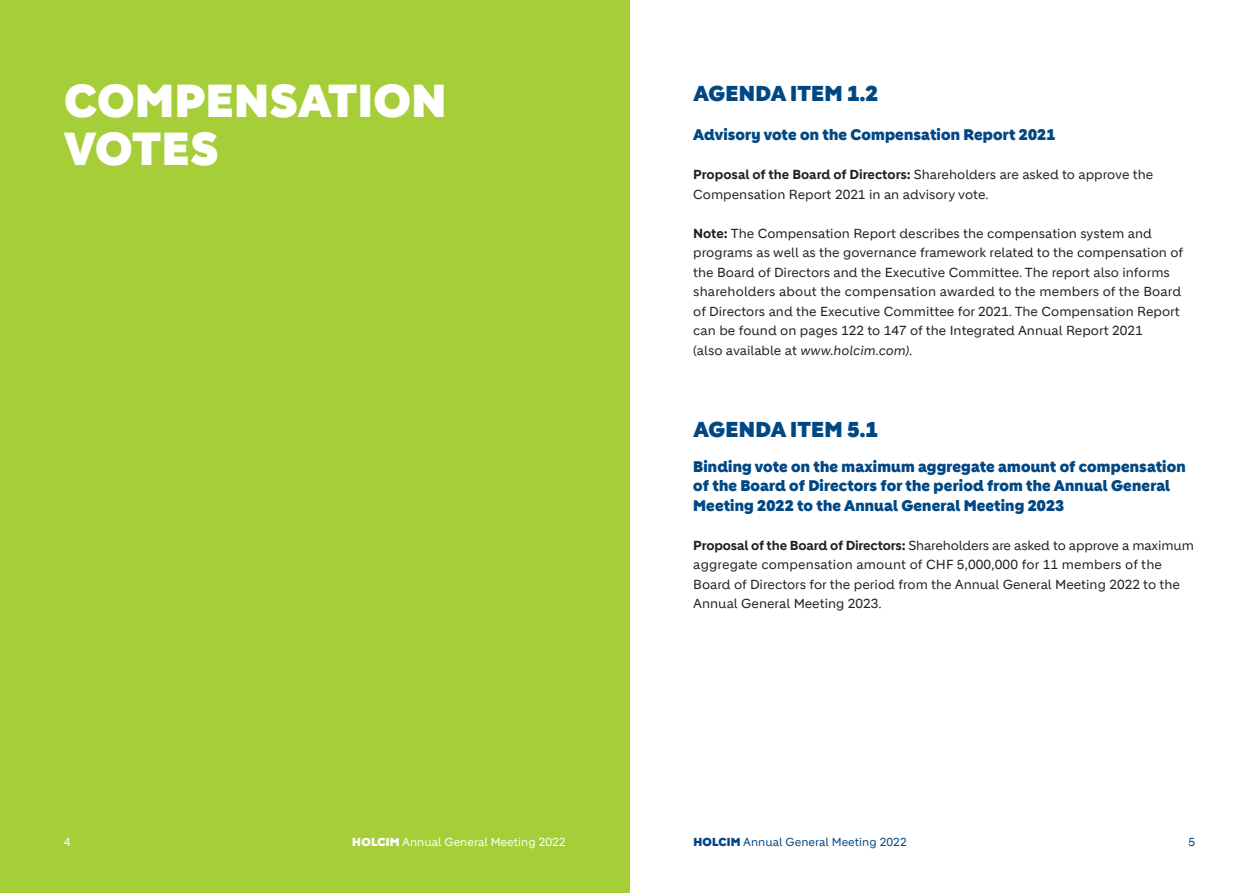
<style>
.page{position:relative;width:1259px;height:893px;background:#fff}
.page>*{position:absolute;margin:0;border:0;box-sizing:border-box;transform-origin:0 0}
.t1{font:900 45px/48px "Holcim Headline";letter-spacing:.01em;color:#fff}
.t2{font:900 21px "Holcim Headline";letter-spacing:.01em;color:#004884}
.t3{font:900 15px/19.5px "Holcim Headline";letter-spacing:.01em;color:#004884}
.t4{font:12.75px/19.5px "Holcim";color:#231f20}
.t5{font:11.25px "Holcim";color:#fff}
.t6{font:11.25px "Holcim";color:#004884}
.s1{font-weight:700}
.s2{font-style:italic}
.s3{font-family:"Holcim Headline";font-weight:900}
</style>
<div class="page">
<div style="left:0;top:0;width:629px;height:893px;background:#a6ce39"></div>
<h1 class="t1" style="left:64px;top:77px;width:384px">COMPENSATION<br>VOTES</h1>
<h2 class="t2" style="left:693px;top:82px;width:186px">AGENDA ITEM 1.2</h2>
<p class="t3" style="left:693px;top:125px;width:363px">Advisory vote on the Compensation Report 2021</p>
<p class="t4" style="left:693px;top:165px;width:461px"><span class="s1">Proposal of the Board of Directors:</span> Shareholders are asked to approve the<br>Compensation Report 2021 in an advisory vote.</p>
<p class="t4" style="left:693px;top:223px;width:491px"><span class="s1">Note:</span> The Compensation Report describes the compensation system and programs as well as the governance framework related to the compensation of the Board of Directors and the Executive Committee. The report also informs shareholders about the compensation awarded to the members of the Board of Directors and the Executive Committee for 2021. The Compensation Report can be found on pages 122 to 147 of the Integrated Annual Report 2021<br>(also available at <span class="s2">www.holcim.com).</span></p>
<h2 class="t2" style="left:693px;top:417px;width:186px">AGENDA ITEM 5.1</h2>
<p class="t3" style="left:693px;top:457px;width:494px">Binding vote on the maximum aggregate amount of compensation of the Board of Directors for the period from the Annual General<br>Meeting 2022 to the Annual General Meeting 2023</p>
<p class="t4" style="left:693px;top:535px;width:502px"><span class="s1">Proposal of the Board of Directors:</span> Shareholders are asked to approve a maximum aggregate compensation amount of CHF 5,000,000 for 11 members of the Board of Directors for the period from the Annual General Meeting 2022 to the Annual General Meeting 2023.</p>
<p class="t5" style="left:64px;top:836px;width:8px">4</p>
<p class="t5" style="left:352px;top:836px;width:215px"><span class="s3">HOLCIM</span> Annual General Meeting 2022</p>
<p class="t6" style="left:693px;top:836px;width:215px"><span class="s3">HOLCIM</span> Annual General Meeting 2022</p>
<p class="t6" style="left:1188px;top:836px;width:8px">5</p>
</div>
